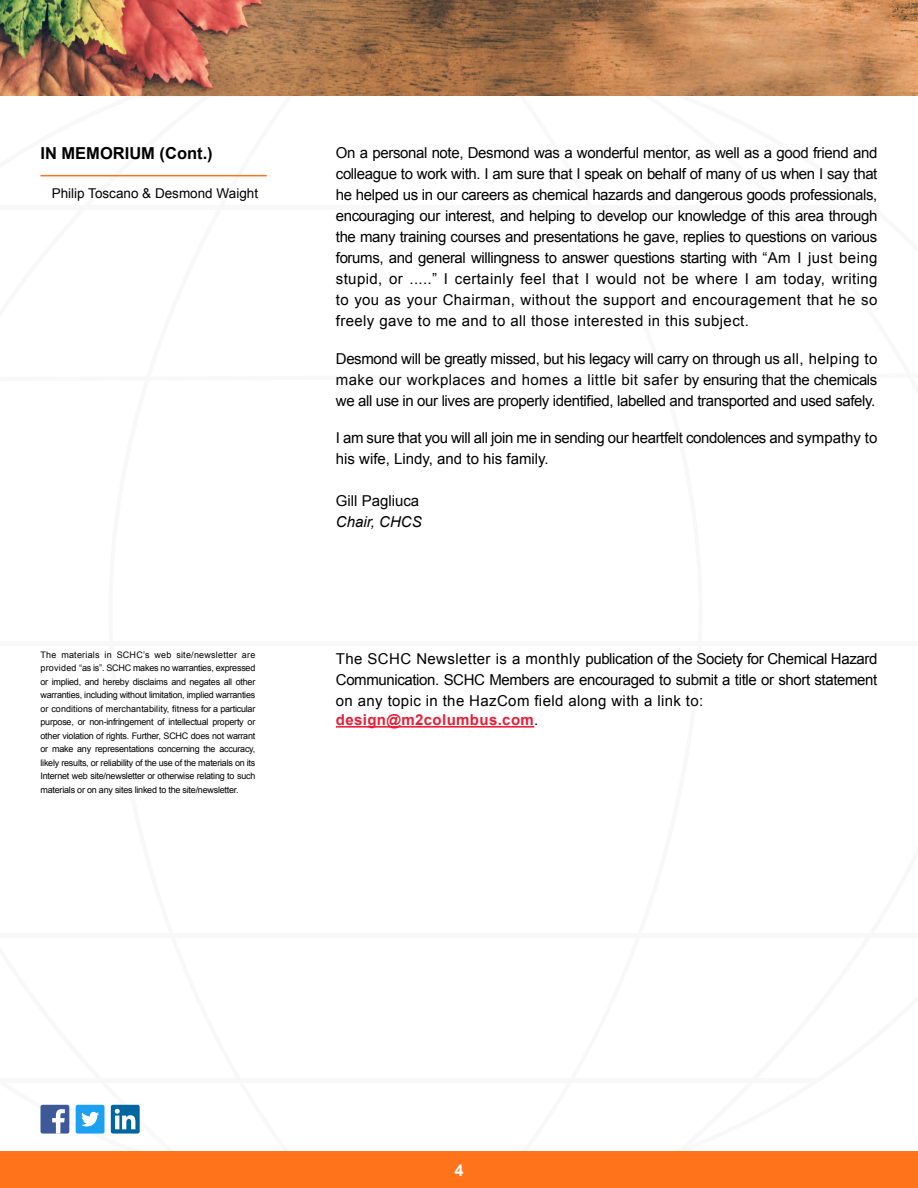
<style>
.page{position:relative;width:918px;height:1188px;background:#fff}
.page>*{position:absolute;margin:0;border:0;box-sizing:border-box;transform-origin:0 0}
.t1{font:700 16.5px "Arial";color:#000}
.t2{font:700 16.5px "Arial";color:#fff}
.t3{font:15px/21px "Arial";color:#000;text-align:justify}
.t4{font:15px/21px "Arial";letter-spacing:-.025em;color:#000}
.t5{font:700 15px "Arial";letter-spacing:.025em;color:#ed1b35}
.t6{font:italic 15px "Arial";color:#000}
.t7{font:13.5px "Arial";color:#000}
.t8{font:9px/13.5px "Arial";letter-spacing:-.025em;color:#000;text-align:justify}
.s1{font-weight:400;color:#000}
</style>
<div class="page">
<hr style="left:0;top:934px;width:918px;height:4px;background:#f8f8f8">
<hr style="left:0;top:1079px;width:818px;height:4px;background:#f8f8f8">
<hr style="left:0;top:642px;width:918px;height:4px;background:#f8f8f8">
<div style="left:0;top:205px;width:873px;height:5px;background:#f8f8f8"></div>
<svg style="left:138px;top:95px;width:530px;height:1px"></svg>
<div style="left:0;top:1151px;width:918px;height:37px;background:#ff731b"></div>
<hr style="left:40px;top:175px;width:227px;height:1px;background:#ff731b">
<div style="left:41px;top:1105px;width:28px;height:29px;background:#3d5999;border-radius:2px"></div>
<svg style="left:52px;top:1109px;width:13px;height:25px"></svg>
<div style="left:76px;top:1105px;width:29px;height:29px;background:#1ca1f2;border-radius:2px"></div>
<svg style="left:81px;top:1112px;width:18px;height:14px"></svg>
<div style="left:111px;top:1105px;width:29px;height:29px;background:#0066a1;border-radius:2px"></div>
<svg style="left:115px;top:1109px;width:20px;height:20px"></svg>
<img style="left:0;top:0;width:918px;height:95px">
<p class="t1" style="left:40px;top:143px;width:174px">IN MEMORIUM (Cont.)</p>
<p class="t7" style="left:52px;top:185px;width:208px">Philip Toscano &amp; Desmond Waight</p>
<p class="t8" style="left:40px;top:648px;width:216px">The materials in SCHC’s web site/newsletter are provided “as is”. SCHC makes no warranties, expressed or implied, and hereby disclaims and negates all other warranties, including without limitation, implied warranties or conditions of merchantability, fitness for a particular purpose, or non-infringement of intellectual property or other violation of rights. Further, SCHC does not warrant or make any representations concerning the accuracy, likely results, or reliability of the use of the materials on its Internet web site/newsletter or otherwise relating to such materials or on any sites linked to the site/newsletter.</p>
<p class="t3" style="left:336px;top:143px;width:543px">On a personal note, Desmond was a wonderful mentor, as well as a good friend and colleague to work with. I am sure that I speak on behalf of many of us when I say that he helped us in our careers as chemical hazards and dangerous goods professionals, encouraging our interest, and helping to develop our knowledge of this area through the many training courses and presentations he gave, replies to questions on various forums, and general willingness to answer questions starting with “Am I just being stupid, or .....” I certainly feel that I would not be where I am today, writing to you as your Chairman, without the support and encouragement that he so freely gave to me and to all those interested in this subject.</p>
<p class="t3" style="left:336px;top:348px;width:543px">Desmond will be greatly missed, but his legacy will carry on through us all, helping to make our workplaces and homes a little bit safer by ensuring that the chemicals we all use in our lives are properly identified, labelled and transported and used safely.</p>
<p class="t4" style="left:336px;top:428px;width:543px">I am sure that you will all join me in sending our heartfelt condolences and sympathy to his wife, Lindy, and to his family.</p>
<p class="t3" style="left:336px;top:491px;width:85px">Gill Pagliuca</p>
<p class="t6" style="left:336px;top:512px;width:87px">Chair, CHCS</p>
<p class="t3" style="left:336px;top:648px;width:543px">The SCHC Newsletter is a monthly publication of the Society for Chemical Hazard Communication. SCHC Members are encouraged to submit a title or short statement on any topic in the HazCom field along with a link to:</p>
<p class="t5" style="left:336px;top:710px;width:204px">design@m2columbus.com<span class="s1">.</span></p>
<p class="t2" style="left:454px;top:1159px;width:11px">4</p>
</div>
